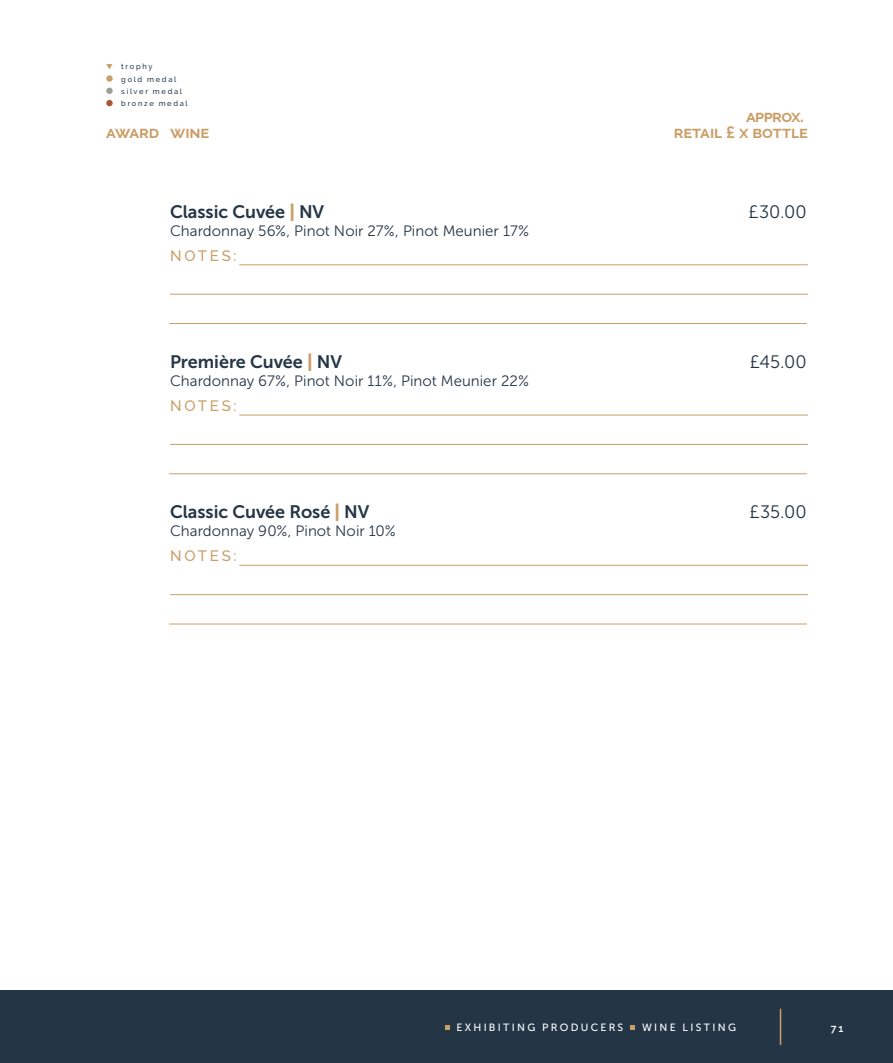
<style>
.page{position:relative;width:893px;height:1063px;background:#fff}
.page>*{position:absolute;margin:0;border:0;box-sizing:border-box;transform-origin:0 0}
.t1{font:18px "Museo Sans 700";letter-spacing:-.005em;color:#243646}
.t2{font:18px "Museo Sans 300";letter-spacing:-.005em;color:#243646}
.t3{font:700 16.5px "Raleway";letter-spacing:-.005em;color:#ca9e67}
.t4{font:15px "Museo Sans 300";letter-spacing:.005em;color:#243646}
.t5{font:500 15px "Raleway";letter-spacing:.185em;color:#ca9e67}
.t6{font:10.5px "Museo Sans 500";letter-spacing:.215em;color:#fff}
.t7{font:600 10.5px "Raleway";color:#fff}
.t8{font:500 7.5px/12.3px "Raleway";letter-spacing:.22em;color:#243646}
.s1{font-family:"Museo Sans 900";color:#ca9e67}
</style>
<div class="page">
<div style="left:0;top:991px;width:893px;height:72px;background:#243646"></div>
<hr style="left:780px;top:1009px;width:1px;height:36px;background:#ca9e67">
<svg style="left:445px;top:1025px;width:4px;height:5px"></svg>
<svg style="left:630px;top:1025px;width:5px;height:5px"></svg>
<svg style="left:106px;top:64px;width:6px;height:5px"></svg>
<svg style="left:106px;top:75px;width:7px;height:7px"></svg>
<div style="left:106px;top:88px;width:7px;height:6px;background:#9d9d9c;border-radius:50%"></div>
<div style="left:106px;top:100px;width:7px;height:6px;background:#a85634;border-radius:50%"></div>
<hr style="left:239px;top:264px;width:569px;height:1px;background:#ca9e67">
<hr style="left:170px;top:294px;width:638px;height:1px;background:#ca9e67">
<hr style="left:169px;top:323px;width:638px;height:1px;background:#ca9e67">
<hr style="left:239px;top:415px;width:569px;height:1px;background:#ca9e67">
<hr style="left:170px;top:444px;width:638px;height:1px;background:#ca9e67">
<hr style="left:169px;top:473px;width:638px;height:1px;background:#ca9e67">
<hr style="left:239px;top:565px;width:569px;height:1px;background:#ca9e67">
<hr style="left:170px;top:594px;width:638px;height:1px;background:#ca9e67">
<hr style="left:169px;top:624px;width:638px;height:1px;background:#ca9e67">
<p class="t8" style="left:121px;top:61px;width:68px">trophy<br>gold medal silver medal bronze medal</p>
<p class="t3" style="left:746px;top:107px;width:59px">approx.</p>
<p class="t3" style="left:106px;top:123px;width:105px">award wine</p>
<p class="t3" style="left:674px;top:123px;width:136px">retail £ x bottle</p>
<p class="t1" style="left:170px;top:201px;width:156px">Classic Cuvée <span class="s1">|</span> NV</p>
<p class="t2" style="left:749px;top:202px;width:60px">£30.00</p>
<p class="t4" style="left:170px;top:222px;width:360px">Chardonnay 56%, Pinot Noir 27%, Pinot Meunier 17%</p>
<p class="t5" style="left:170px;top:247px;width:68px">NOTES:</p>
<p class="t1" style="left:170px;top:352px;width:173px">Première Cuvée <span class="s1">|</span> NV</p>
<p class="t2" style="left:750px;top:352px;width:58px">£45.00</p>
<p class="t4" style="left:170px;top:373px;width:360px">Chardonnay 67%, Pinot Noir 11%, Pinot Meunier 22%</p>
<p class="t5" style="left:170px;top:397px;width:68px">NOTES:</p>
<p class="t1" style="left:170px;top:502px;width:201px">Classic Cuvée Rosé <span class="s1">|</span> NV</p>
<p class="t2" style="left:750px;top:502px;width:59px">£35.00</p>
<p class="t4" style="left:170px;top:523px;width:227px">Chardonnay 90%, Pinot Noir 10%</p>
<p class="t5" style="left:170px;top:547px;width:68px">NOTES:</p>
<p class="t6" style="left:456px;top:1021px;width:169px">EXHIBITING PRODUCERS</p>
<p class="t6" style="left:642px;top:1021px;width:96px">WINE LISTING</p>
<p class="t7" style="left:831px;top:1022px;width:14px">71</p>
</div>
